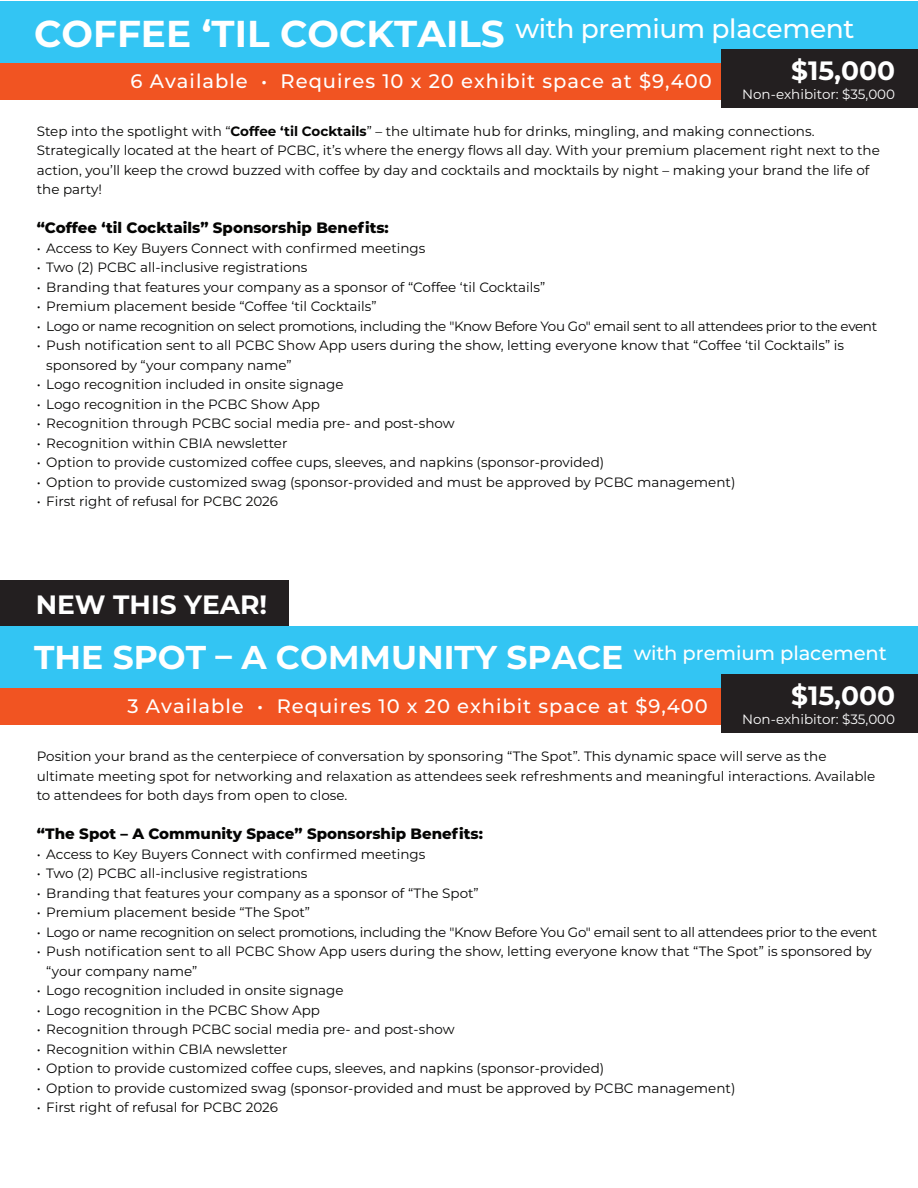
<style>
.page{position:relative;width:918px;height:1188px;background:#fff}
.page>*{position:absolute;margin:0;border:0;box-sizing:border-box;transform-origin:0 0}
.t1{font:700 33px "Montserrat";color:#fff}
.t2{font:500 26.55px "Montserrat";letter-spacing:-.015em;color:#fff}
.t3{font:700 26.55px "Montserrat";color:#fff}
.t4{font:500 19.5px "Montserrat";letter-spacing:.05em;color:#fff}
.t5{font:800 15px "Montserrat";color:#050504}
.t6{font:13.5px/19.5px "Montserrat";color:#050504}
.t7{font:13.5px "Montserrat";letter-spacing:-.025em;color:#050504}
.t8{font:13.5px "Montserrat";color:#fff}
.s1{font-weight:700;font-size:37.35px}
.s2{font-weight:700}
</style>
<div class="page">
<div style="left:0;top:580px;width:289px;height:59px;background:#231f20"></div>
<div style="left:0;top:1px;width:918px;height:92px;background:#33c5f3"></div>
<div style="left:0;top:64px;width:772px;height:36px;background:#f15422"></div>
<div style="left:722px;top:49px;width:196px;height:59px;background:#231f20"></div>
<div style="left:0;top:626px;width:918px;height:92px;background:#33c5f3"></div>
<div style="left:0;top:689px;width:772px;height:36px;background:#f15422"></div>
<div style="left:722px;top:674px;width:196px;height:59px;background:#231f20"></div>
<p class="t2" style="left:34px;top:10px;width:822px"><span class="s1">COFFEE ‘TIL COCKTAILS</span> with premium placement</p>
<p class="t4" style="left:131px;top:68px;width:583px">6 Available • Requires 10 x 20 exhibit space at $9,400</p>
<p class="t3" style="left:791px;top:51px;width:105px">$15,000</p>
<p class="t8" style="left:742px;top:85px;width:154px">Non-exhibitor: $35,000</p>
<p class="t6" style="left:37px;top:121px;width:845px">Step into the spotlight with “<span class="s2">Coffee ‘til Cocktails</span>” – the ultimate hub for drinks, mingling, and making connections.<br>Strategically located at the heart of PCBC, it’s where the energy flows all day. With your premium placement right next to the action, you’ll keep the crowd buzzed with coffee by day and cocktails and mocktails by night – making your brand the life of the party!</p>
<p class="t5" style="left:37px;top:217px;width:354px">“Coffee ‘til Cocktails” Sponsorship Benefits:</p>
<p class="t6" style="left:37px;top:238px;width:390px">• Access to Key Buyers Connect with confirmed meetings</p>
<p class="t6" style="left:37px;top:257px;width:272px">• Two (2) PCBC all-inclusive registrations</p>
<p class="t6" style="left:37px;top:277px;width:510px">• Branding that features your company as a sponsor of “Coffee ‘til Cocktails”</p>
<p class="t6" style="left:37px;top:296px;width:341px">• Premium placement beside “Coffee ‘til Cocktails”</p>
<p class="t7" style="left:37px;top:317px;width:842px">• Logo or name recognition on select promotions, including the "Know Before You Go" email sent to all attendees prior to the event</p>
<p class="t6" style="left:46px;top:335px;width:799px;text-indent:-10px">• Push notification sent to all PCBC Show App users during the show, letting everyone know that “Coffee ‘til Cocktails” is sponsored by “your company name”</p>
<p class="t6" style="left:37px;top:374px;width:308px">• Logo recognition included in onsite signage</p>
<p class="t6" style="left:37px;top:394px;width:285px">• Logo recognition in the PCBC Show App</p>
<p class="t6" style="left:37px;top:413px;width:419px">• Recognition through PCBC social media pre- and post-show</p>
<p class="t6" style="left:37px;top:433px;width:252px">• Recognition within CBIA newsletter</p>
<p class="t6" style="left:37px;top:452px;width:569px">• Option to provide customized coffee cups, sleeves, and napkins (sponsor-provided)</p>
<p class="t6" style="left:37px;top:472px;width:700px">• Option to provide customized swag (sponsor-provided and must be approved by PCBC management)</p>
<p class="t6" style="left:37px;top:491px;width:243px">• First right of refusal for PCBC 2026</p>
<p class="t3" style="left:36px;top:585px;width:233px">NEW THIS YEAR!</p>
<p class="t1" style="left:34px;top:634px;width:854px">THE SPOT – A COMMUNITY SPACE <sup>with</sup> <sup>premium</sup> <sup>placement</sup></p>
<p class="t4" style="left:128px;top:693px;width:582px">3 Available • Requires 10 x 20 exhibit space at $9,400</p>
<p class="t3" style="left:791px;top:677px;width:105px">$15,000</p>
<p class="t8" style="left:742px;top:710px;width:154px">Non-exhibitor: $35,000</p>
<p class="t6" style="left:37px;top:746px;width:840px">Position your brand as the centerpiece of conversation by sponsoring “The Spot”. This dynamic space will serve as the ultimate meeting spot for networking and relaxation as attendees seek refreshments and meaningful interactions. Available to attendees for both days from open to close.</p>
<p class="t5" style="left:37px;top:823px;width:448px">“The Spot – A Community Space” Sponsorship Benefits:</p>
<p class="t6" style="left:37px;top:844px;width:390px">• Access to Key Buyers Connect with confirmed meetings</p>
<p class="t6" style="left:37px;top:863px;width:272px">• Two (2) PCBC all-inclusive registrations</p>
<p class="t6" style="left:37px;top:883px;width:444px">• Branding that features your company as a sponsor of “The Spot”</p>
<p class="t6" style="left:37px;top:902px;width:275px">• Premium placement beside “The Spot”</p>
<p class="t7" style="left:37px;top:923px;width:842px">• Logo or name recognition on select promotions, including the "Know Before You Go" email sent to all attendees prior to the event</p>
<p class="t6" style="left:46px;top:941px;width:827px;text-indent:-10px">• Push notification sent to all PCBC Show App users during the show, letting everyone know that “The Spot” is sponsored by “your company name”</p>
<p class="t6" style="left:37px;top:980px;width:308px">• Logo recognition included in onsite signage</p>
<p class="t6" style="left:37px;top:1000px;width:285px">• Logo recognition in the PCBC Show App</p>
<p class="t6" style="left:37px;top:1019px;width:419px">• Recognition through PCBC social media pre- and post-show</p>
<p class="t6" style="left:37px;top:1039px;width:252px">• Recognition within CBIA newsletter</p>
<p class="t6" style="left:37px;top:1058px;width:569px">• Option to provide customized coffee cups, sleeves, and napkins (sponsor-provided)</p>
<p class="t6" style="left:37px;top:1078px;width:700px">• Option to provide customized swag (sponsor-provided and must be approved by PCBC management)</p>
<p class="t6" style="left:37px;top:1097px;width:243px">• First right of refusal for PCBC 2026</p>
</div>
